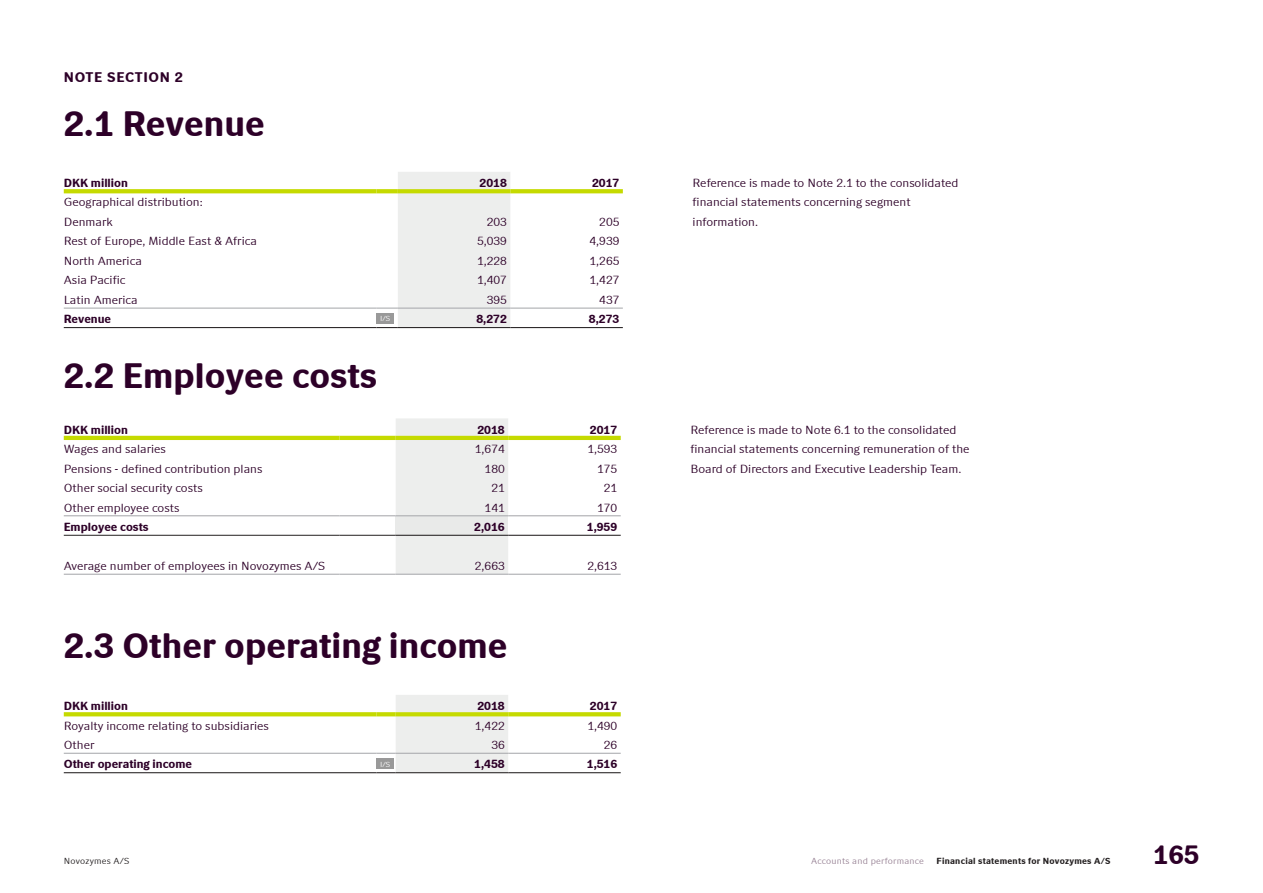
<style>
.page{position:relative;width:1263px;height:893px;background:#fff}
.page>*{position:absolute;margin:0;border:0;box-sizing:border-box;transform-origin:0 0}
.Header__Notes{font:700 36px "Novozymes";color:#2d0028}
.t1{font:700 27px "Novozymes";color:#2d0028}
.Header2{font:700 14.25px "Novozymes";letter-spacing:.05em;color:#2d0028}
.Table__TextLeft-No{font:12px "Novozymes";color:#2d0028}
.Table__TextRight-N{font:12px "Novozymes";color:#2d0028}
.Table__TextLeft-Bo{font:700 12px "Novozymes";color:#2d0028}
.Table__TextRight-B{font:700 12px "Novozymes";color:#2d0028}
.Pagenumber__Footer{font:700 9px "Novozymes";letter-spacing:.025em;color:#231f20}
.Pagenumber__Footer-2{font:9px "Novozymes";letter-spacing:.025em;color:#968093}
.t2{font:9px "Novozymes";letter-spacing:.025em;color:#231f20}
.t3{font:7.5px "Novozymes";color:#fff}
</style>
<div class="page">
<svg style="left:64px;top:189px;width:313px;height:4px"></svg>
<svg style="left:510px;top:189px;width:113px;height:4px"></svg>
<hr style="left:64px;top:308px;width:313px;height:1px;background:#a8a9ad">
<hr style="left:510px;top:308px;width:113px;height:1px;background:#a8a9ad">
<hr style="left:64px;top:327px;width:313px;height:1px;background:#231f20">
<svg style="left:377px;top:172px;width:133px;height:156px;background:#edefe8"></svg>
<hr style="left:398px;top:327px;width:112px;height:1px;background:#231f20">
<hr style="left:510px;top:327px;width:113px;height:1px;background:#231f20">
<div style="left:377px;top:313px;width:17px;height:10px;background:#999"></div>
<div style="left:396px;top:418px;width:112px;height:156px;background:#edeeed"></div>
<div style="left:396px;top:516px;width:112px;height:19px;background:#e9eae9"></div>
<hr style="left:64px;top:436px;width:275px;height:4px;background:#c5da00">
<hr style="left:339px;top:436px;width:57px;height:4px;background:#c5da00">
<hr style="left:396px;top:436px;width:112px;height:4px;background:#c5da00">
<hr style="left:508px;top:436px;width:113px;height:4px;background:#c5da00">
<hr style="left:64px;top:515px;width:275px;height:1px;background:#a8a9ad">
<hr style="left:64px;top:535px;width:275px;height:1px;background:#231f20">
<hr style="left:339px;top:515px;width:57px;height:1px;background:#a8a9ad">
<hr style="left:339px;top:535px;width:57px;height:1px;background:#231f20">
<hr style="left:396px;top:515px;width:112px;height:1px;background:#a8a9ad">
<hr style="left:508px;top:515px;width:113px;height:1px;background:#a8a9ad">
<hr style="left:396px;top:535px;width:112px;height:1px;background:#231f20">
<hr style="left:508px;top:535px;width:113px;height:1px;background:#231f20">
<hr style="left:64px;top:574px;width:275px;height:1px;background:#a8a9ad">
<hr style="left:339px;top:574px;width:57px;height:1px;background:#a8a9ad">
<hr style="left:396px;top:574px;width:112px;height:1px;background:#a8a9ad">
<hr style="left:508px;top:574px;width:113px;height:1px;background:#a8a9ad">
<svg style="left:64px;top:712px;width:313px;height:4px"></svg>
<svg style="left:508px;top:712px;width:113px;height:4px"></svg>
<hr style="left:64px;top:753px;width:313px;height:1px;background:#a8a9ad">
<hr style="left:508px;top:753px;width:113px;height:1px;background:#a8a9ad">
<hr style="left:64px;top:772px;width:313px;height:1px;background:#231f20">
<svg style="left:377px;top:695px;width:131px;height:78px;background:#ebede0"></svg>
<hr style="left:396px;top:772px;width:112px;height:1px;background:#231f20">
<hr style="left:508px;top:772px;width:113px;height:1px;background:#231f20">
<div style="left:377px;top:758px;width:17px;height:10px;background:#999"></div>
<p class="Header2" style="left:64px;top:69px;width:121px">NOTE SECTION 2</p>
<p class="Header__Notes" style="left:64px;top:103px;width:203px">2.1 Revenue</p>
<p class="Table__TextLeft-Bo" style="left:64px;top:176px;width:66px">DKK million</p>
<p class="Table__TextRight-B" style="left:480px;top:176px;width:29px">2018</p>
<p class="Table__TextRight-B" style="left:592px;top:176px;width:29px">2017</p>
<p class="Table__TextLeft-No" style="left:693px;top:176px;width:267px">Reference is made to Note 2.1 to the consolidated</p>
<p class="Table__TextLeft-No" style="left:64px;top:196px;width:140px">Geographical distribution:</p>
<p class="Table__TextLeft-No" style="left:693px;top:196px;width:220px">financial statements concerning segment</p>
<p class="Table__TextLeft-No" style="left:64px;top:215px;width:50px">Denmark</p>
<p class="Table__TextRight-N" style="left:487px;top:215px;width:22px">203</p>
<p class="Table__TextRight-N" style="left:599px;top:215px;width:22px">205</p>
<p class="Table__TextLeft-No" style="left:693px;top:215px;width:67px">information.</p>
<p class="Table__TextLeft-No" style="left:64px;top:234px;width:195px">Rest of Europe, Middle East &amp; Africa</p>
<p class="Table__TextRight-N" style="left:477px;top:234px;width:31px">5,039</p>
<p class="Table__TextRight-N" style="left:590px;top:234px;width:31px">4,939</p>
<p class="Table__TextLeft-No" style="left:64px;top:254px;width:80px">North America</p>
<p class="Table__TextRight-N" style="left:477px;top:254px;width:31px">1,228</p>
<p class="Table__TextRight-N" style="left:590px;top:254px;width:31px">1,265</p>
<p class="Table__TextLeft-No" style="left:64px;top:273px;width:63px">Asia Pacific</p>
<p class="Table__TextRight-N" style="left:477px;top:273px;width:31px">1,407</p>
<p class="Table__TextRight-N" style="left:590px;top:273px;width:31px">1,427</p>
<p class="Table__TextLeft-No" style="left:64px;top:293px;width:76px">Latin America</p>
<p class="Table__TextRight-N" style="left:487px;top:293px;width:22px">395</p>
<p class="Table__TextRight-N" style="left:599px;top:293px;width:22px">437</p>
<p class="Table__TextLeft-Bo" style="left:64px;top:312px;width:49px">Revenue</p>
<p class="t3" style="left:380px;top:315px;width:12px">I/S</p>
<p class="Table__TextRight-B" style="left:476px;top:312px;width:32px">8,272</p>
<p class="Table__TextRight-B" style="left:589px;top:312px;width:32px">8,273</p>
<p class="Header__Notes" style="left:64px;top:355px;width:315px">2.2 Employee costs</p>
<p class="Table__TextLeft-Bo" style="left:64px;top:423px;width:66px">DKK million</p>
<p class="Table__TextRight-B" style="left:477px;top:423px;width:29px">2018</p>
<p class="Table__TextRight-B" style="left:590px;top:423px;width:29px">2017</p>
<p class="Table__TextLeft-No" style="left:690px;top:423px;width:267px">Reference is made to Note 6.1 to the consolidated</p>
<p class="Table__TextLeft-No" style="left:64px;top:442px;width:104px">Wages and salaries</p>
<p class="Table__TextRight-N" style="left:475px;top:442px;width:31px">1,674</p>
<p class="Table__TextRight-N" style="left:587px;top:442px;width:31px">1,593</p>
<p class="Table__TextLeft-No" style="left:690px;top:442px;width:281px">financial statements concerning remuneration of the</p>
<p class="Table__TextLeft-No" style="left:64px;top:462px;width:200px">Pensions - defined contribution plans</p>
<p class="Table__TextRight-N" style="left:485px;top:462px;width:22px">180</p>
<p class="Table__TextRight-N" style="left:597px;top:462px;width:22px">175</p>
<p class="Table__TextLeft-No" style="left:690px;top:462px;width:272px">Board of Directors and Executive Leadership Team.</p>
<p class="Table__TextLeft-No" style="left:64px;top:481px;width:141px">Other social security costs</p>
<p class="Table__TextRight-N" style="left:491px;top:481px;width:15px">21</p>
<p class="Table__TextRight-N" style="left:604px;top:481px;width:15px">21</p>
<p class="Table__TextLeft-No" style="left:64px;top:501px;width:117px">Other employee costs</p>
<p class="Table__TextRight-N" style="left:485px;top:501px;width:22px">141</p>
<p class="Table__TextRight-N" style="left:597px;top:501px;width:22px">170</p>
<p class="Table__TextLeft-Bo" style="left:64px;top:520px;width:86px">Employee costs</p>
<p class="Table__TextRight-B" style="left:474px;top:520px;width:32px">2,016</p>
<p class="Table__TextRight-B" style="left:587px;top:520px;width:32px">1,959</p>
<p class="Table__TextLeft-No" style="left:64px;top:559px;width:263px">Average number of employees in Novozymes A/S</p>
<p class="Table__TextRight-N" style="left:475px;top:559px;width:31px">2,663</p>
<p class="Table__TextRight-N" style="left:587px;top:559px;width:31px">2,613</p>
<p class="Header__Notes" style="left:64px;top:625px;width:445px">2.3 Other operating income</p>
<p class="Table__TextLeft-Bo" style="left:64px;top:699px;width:66px">DKK million</p>
<p class="Table__TextRight-B" style="left:477px;top:699px;width:29px">2018</p>
<p class="Table__TextRight-B" style="left:590px;top:699px;width:29px">2017</p>
<p class="Table__TextLeft-No" style="left:64px;top:718px;width:207px">Royalty income relating to subsidiaries</p>
<p class="Table__TextRight-N" style="left:475px;top:718px;width:31px">1,422</p>
<p class="Table__TextRight-N" style="left:587px;top:718px;width:31px">1,490</p>
<p class="Table__TextLeft-No" style="left:64px;top:738px;width:32px">Other</p>
<p class="Table__TextRight-N" style="left:491px;top:738px;width:15px">36</p>
<p class="Table__TextRight-N" style="left:604px;top:738px;width:15px">26</p>
<p class="Table__TextLeft-Bo" style="left:64px;top:757px;width:130px">Other operating income</p>
<p class="t3" style="left:380px;top:760px;width:12px">I/S</p>
<p class="Table__TextRight-B" style="left:474px;top:757px;width:32px">1,458</p>
<p class="Table__TextRight-B" style="left:587px;top:757px;width:32px">1,516</p>
<p class="t2" style="left:64px;top:856px;width:67px">Novozymes A/S</p>
<p class="Pagenumber__Footer-2" style="left:811px;top:856px;width:114px">Accounts and performance</p>
<p class="Pagenumber__Footer" style="left:936px;top:856px;width:175px">Financial statements for Novozymes A/S</p>
<h2 class="t1" style="left:1153px;top:839px;width:48px">165</h2>
</div>
